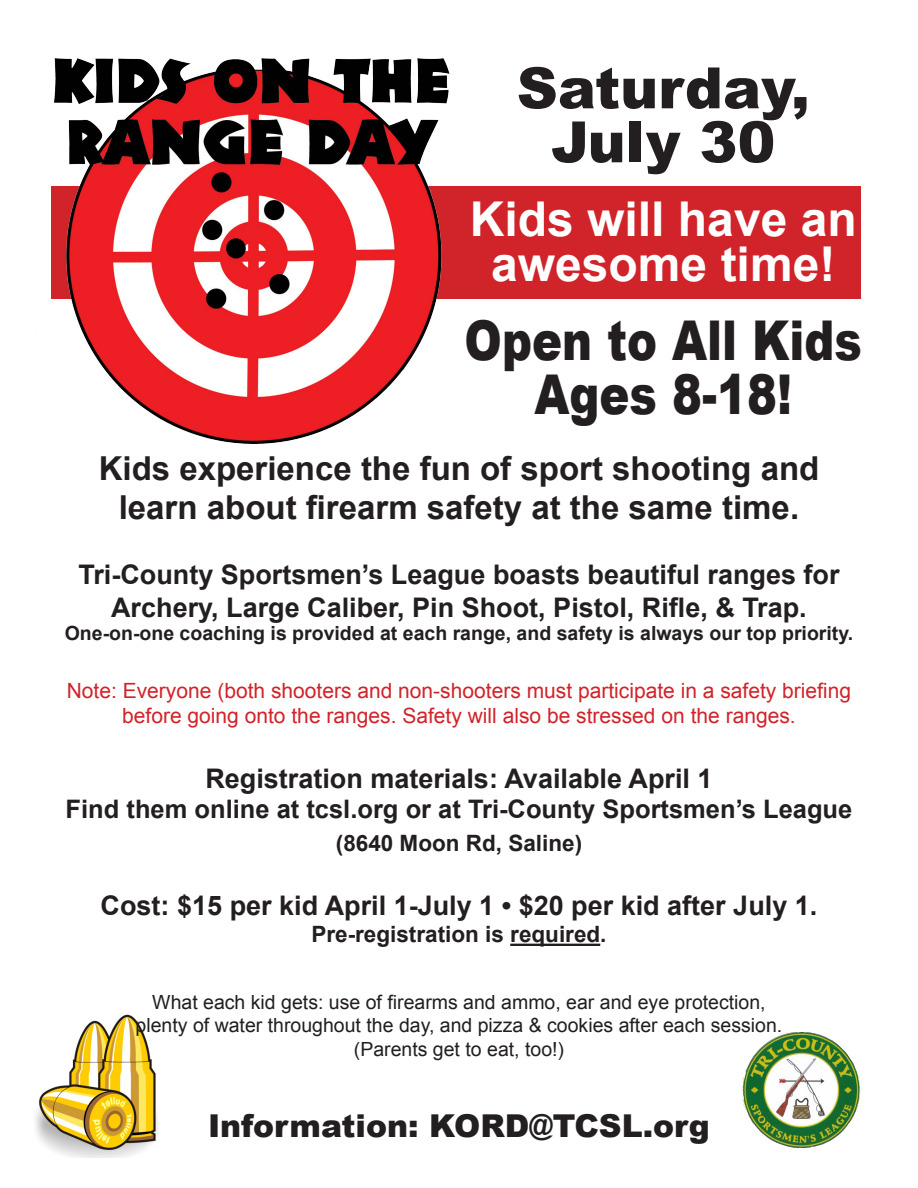
<style>
.page{position:relative;width:918px;height:1188px;background:#fff}
.page>*{position:absolute;margin:0;border:0;box-sizing:border-box;transform-origin:0 0}
.t1{font:900 57px "Arial";color:#231f20}
.t2{font:900 54.9px/54px "Arial";color:#231f20;text-align:center;scale:.82 1}
.t3{font:700 48px/45px "Arial";color:#fff;text-align:center}
.t4{font:700 33px "Arial";color:#231f20}
.t5{font:900 31.5px "Arial";color:#231f20}
.t6{font:700 27px "Arial";color:#231f20}
.t7{font:700 25.5px "Arial";color:#231f20}
.t8{font:700 22.5px "Arial";color:#231f20}
.t9{font:21px/25.2px "Arial";color:#d1232a;text-align:center}
.t10{font:19.5px "Arial";color:#231f20}
.t11{font:700 19.5px "Arial";color:#231f20}
</style>
<div class="page">
<img style="left:35px;top:1014px;width:123px;height:144px">
<hr style="left:510px;top:944px;width:90px;height:2px;background:#231f20">
<div style="left:51px;top:187px;width:810px;height:112px;background:#d1232a"></div>
<img style="left:741px;top:1032px;width:120px;height:116px">
<img style="left:51px;top:58px;width:412px;height:386px">
<p class="t1" style="left:517px;top:47px;width:295px">Saturday,</p>
<p class="t1" style="left:551px;top:101px;width:226px">July 30</p>
<p class="t3" style="left:470px;top:198px;width:388px">Kids will have an awesome time!</p>
<p class="t2" style="left:465px;top:312px;width:486px">Open to All Kids<br>Ages 8-18!</p>
<p class="t4" style="left:99px;top:447px;width:722px">Kids experience the fun of sport shooting and</p>
<p class="t4" style="left:119px;top:486px;width:682px">learn about firearm safety at the same time.</p>
<p class="t6" style="left:78px;top:557px;width:763px">Tri-County Sportsmen’s League boasts beautiful ranges for</p>
<p class="t6" style="left:111px;top:589px;width:697px">Archery, Large Caliber, Pin Shoot, Pistol, Rifle, &amp; Trap.</p>
<p class="t11" style="left:65px;top:620px;width:790px">One-on-one coaching is provided at each range, and safety is always our top priority.</p>
<p class="t9" style="left:67px;top:678px;width:786px">Note: Everyone (both shooters and non-shooters must participate in a safety briefing before going onto the ranges. Safety will also be stressed on the ranges.</p>
<p class="t6" style="left:205px;top:760px;width:509px">Registration materials: Available April 1</p>
<p class="t7" style="left:66px;top:792px;width:788px">Find them online at tcsl.org or at Tri-County Sportsmen’s League</p>
<p class="t8" style="left:336px;top:828px;width:248px">(8640 Moon Rd, Saline)</p>
<p class="t6" style="left:101px;top:888px;width:718px">Cost: $15 per kid April 1-July 1 • $20 per kid after July 1.</p>
<p class="t8" style="left:311px;top:920px;width:297px">Pre-registration is required.</p>
<p class="t10" style="left:152px;top:989px;width:615px">What each kid gets: use of firearms and ammo, ear and eye protection,</p>
<p class="t10" style="left:136px;top:1013px;width:648px">plenty of water throughout the day, and pizza &amp; cookies after each session.</p>
<p class="t10" style="left:354px;top:1036px;width:212px">(Parents get to eat, too!)</p>
<p class="t5" style="left:208px;top:1103px;width:503px">Information: KORD@TCSL.org</p>
</div>
